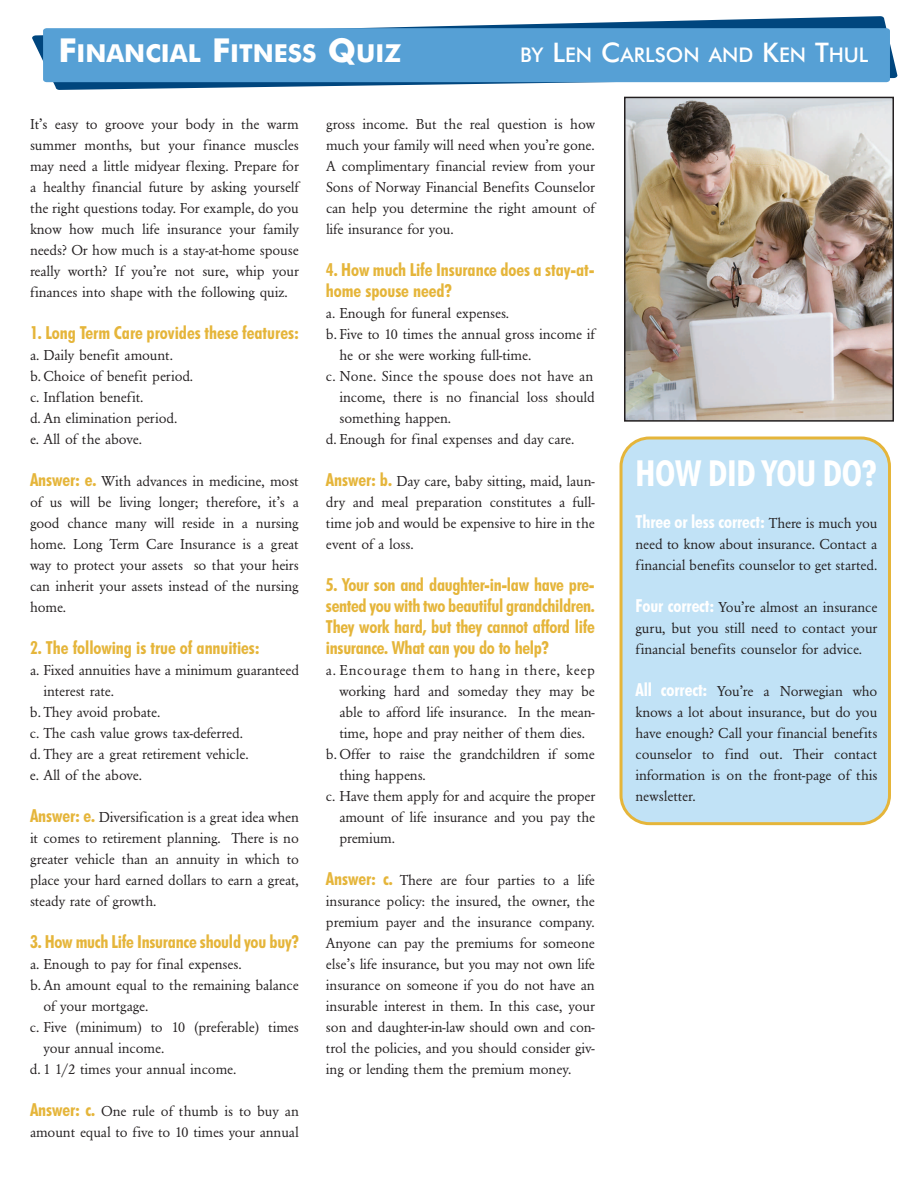
<style>
.page{position:relative;width:918px;height:1188px;background:#fff}
.page>*{position:absolute;margin:0;border:0;box-sizing:border-box;transform-origin:0 0}
.t1{font:700 condensed 36px "Futura BT";letter-spacing:-.01em;color:#fff}
.t2{font:700 24.75px "Futura BT";color:#fff}
.t3{font:500 20.25px "Futura BT";color:#fff}
.t4{font:700 condensed 18px/21px "Futura BT";letter-spacing:-.005em;color:#e5b53a}
.t5{font:700 condensed 18px "Futura BT";letter-spacing:-.005em;color:#fff}
.t6{font:15px/21px "URW Garamond T";letter-spacing:-.005em;color:#231f20;text-align:justify}
.t7{font:15px "URW Garamond T";letter-spacing:.015em;color:#231f20}
.t8{font:15px "URW Garamond T";letter-spacing:.045em;color:#231f20}
.s1{font-size:33px}
.s2{font-size:27px}
.s3{font-family:"Futura BT";font-weight:700;font-stretch:condensed;font-size:18px;color:#e5b53a}
.s4{font-family:"URW Garamond T";font-weight:400;font-stretch:normal;font-size:15px;color:#231f20}
.s5{font-family:"Futura BT";font-weight:700;font-stretch:condensed;font-size:18px;color:#fff}
</style>
<div class="page">
<div style="left:620px;top:436px;width:271px;height:389px;background:#c1e2f6"></div>
<svg style="left:32px;top:16px;width:865px;height:74px"></svg>
<div style="left:43px;top:28px;width:847px;height:54px;background:#56a0d5"></div>
<img style="left:627px;top:100px;width:264px;height:319px">
<div style="left:624px;top:97px;width:270px;height:325px;border:2px solid #231f20"></div>
<h2 class="t2" style="left:58px;top:44px;width:344px"><span class="s1">F</span>INANCIAL <span class="s1">F</span>ITNESS <span class="s1">Q</span>UIZ</h2>
<h3 class="t3" style="left:520px;top:47px;width:350px">BY <span class="s2">L</span>EN <span class="s2">C</span>ARLSON AND <span class="s2">K</span>EN <span class="s2">T</span>HUL</h3>
<p class="t6" style="left:30px;top:113px;width:270px">It’s easy to groove your body in the warm summer months, but your finance muscles may need a little midyear flexing. Prepare for a healthy financial future by asking yourself the right questions today. For example, do you know how much life insurance your family needs? Or how much is a stay-at-home spouse really worth? If you’re not sure, whip your finances into shape with the following quiz.</p>
<p class="t4" style="left:30px;top:323px;width:271px">1. Long Term Care provides these features:</p>
<p class="t6" style="left:30px;top:344px;width:165px;text-align:left">a. Daily benefit amount.<br>b. Choice of benefit period. c. Inflation benefit.<br>d. An elimination period.<br>e. All of the above.</p>
<p class="t6" style="left:30px;top:470px;width:270px"><span class="s3">Answer: e.</span> With advances in medicine, most of us will be living longer; therefore, it’s a good chance many will reside in a nursing home. Long Term Care Insurance is a great way to protect your assets so that your heirs can inherit your assets instead of the nursing home.</p>
<p class="t4" style="left:30px;top:638px;width:231px">2. The following is true of annuities:</p>
<p class="t6" style="left:30px;top:659px;width:270px">a. Fixed annuities have a minimum guaranteed</p>
<p class="t6" style="left:43px;top:680px;width:72px">interest rate.</p>
<p class="t6" style="left:30px;top:701px;width:132px">b. They avoid probate.</p>
<p class="t6" style="left:30px;top:722px;width:214px">c. The cash value grows tax-deferred.</p>
<p class="t6" style="left:30px;top:743px;width:220px">d. They are a great retirement vehicle.</p>
<p class="t6" style="left:30px;top:764px;width:114px">e. All of the above.</p>
<p class="t6" style="left:30px;top:806px;width:270px"><span class="s3">Answer: e.</span> Diversification is a great idea when it comes to retirement planning. There is no greater vehicle than an annuity in which to place your hard earned dollars to earn a great, steady rate of growth.</p>
<p class="t4" style="left:30px;top:932px;width:271px">3. How much Life Insurance should you buy?</p>
<p class="t6" style="left:30px;top:953px;width:213px">a. Enough to pay for final expenses.</p>
<p class="t6" style="left:30px;top:974px;width:270px">b. An amount equal to the remaining balance</p>
<p class="t6" style="left:44px;top:995px;width:106px">of your mortgage.</p>
<p class="t6" style="left:30px;top:1016px;width:270px">c. Five (minimum) to 10 (preferable) times</p>
<p class="t6" style="left:43px;top:1037px;width:122px">your annual income.</p>
<p class="t6" style="left:30px;top:1058px;width:208px">d. 1 1/2 times your annual income.</p>
<p class="t6" style="left:30px;top:1100px;width:270px"><span class="s3">Answer: c.</span> One rule of thumb is to buy an amount equal to five to 10 times your annual</p>
<p class="t6" style="left:326px;top:113px;width:270px">gross income. But the real question is how much your family will need when you’re gone.<br>A complimentary financial review from your Sons of Norway Financial Benefits Counselor can help you determine the right amount of life insurance for you.</p>
<p class="t4" style="left:326px;top:260px;width:270px">4. How much Life Insurance does a stay-at&shy;home spouse need?</p>
<p class="t6" style="left:326px;top:302px;width:185px">a. Enough for funeral expenses.</p>
<p class="t6" style="left:326px;top:323px;width:270px">b. Five to 10 times the annual gross income if</p>
<p class="t6" style="left:339px;top:344px;width:193px">he or she were working full-time.</p>
<p class="t7" style="left:326px;top:367px;width:269px">c. None. Since the spouse does not have an</p>
<p class="t6" style="left:339px;top:386px;width:257px">income, there is no financial loss should</p>
<p class="t6" style="left:339px;top:407px;width:113px">something happen.</p>
<p class="t6" style="left:326px;top:428px;width:250px">d. Enough for final expenses and day care.</p>
<p class="t6" style="left:326px;top:470px;width:270px"><span class="s3">Answer: b.</span> Day care, baby sitting, maid, laun&shy;dry and meal preparation constitutes a full&shy;time job and would be expensive to hire in the event of a loss.</p>
<p class="t4" style="left:326px;top:575px;width:270px;text-align:justify">5. Your son and daughter-in-law have pre&shy;sented you with two beautiful grandchildren.<br>They work hard, but they cannot afford life insurance. What can you do to help?</p>
<p class="t8" style="left:326px;top:661px;width:271px">a. Encourage them to hang in there, keep</p>
<p class="t6" style="left:339px;top:680px;width:257px">working hard and someday they may be</p>
<p class="t6" style="left:339px;top:701px;width:257px">able to afford life insurance. In the mean-</p>
<p class="t6" style="left:339px;top:722px;width:247px">time, hope and pray neither of them dies.</p>
<p class="t6" style="left:326px;top:743px;width:270px">b. Offer to raise the grandchildren if some</p>
<p class="t6" style="left:339px;top:764px;width:88px">thing happens.</p>
<p class="t6" style="left:326px;top:785px;width:271px">c. Have them apply for and acquire the proper</p>
<p class="t6" style="left:339px;top:806px;width:257px">amount of life insurance and you pay the</p>
<p class="t6" style="left:339px;top:827px;width:57px">premium.</p>
<p class="t6" style="left:326px;top:869px;width:270px"><span class="s3">Answer: c.</span> There are four parties to a life insurance policy: the insured, the owner, the premium payer and the insurance company.<br>Anyone can pay the premiums for someone else’s life insurance, but you may not own life insurance on someone if you do not have an insurable interest in them. In this case, your son and daughter-in-law should own and con&shy;trol the policies, and you should consider giv&shy;ing or lending them the premium money.</p>
<h1 class="t1" style="left:636px;top:459px;width:243px">HOW DID YOU DO?</h1>
<p class="t5" style="left:636px;top:514px;width:243px">Three or less correct: <span class="s4">There is much you</span></p>
<p class="t6" style="left:636px;top:533px;width:243px">need to know about insurance. Contact a financial benefits counselor to get started.</p>
<p class="t6" style="left:636px;top:596px;width:243px"><span class="s5">Four correct:</span> You’re almost an insurance guru, but you still need to contact your financial benefits counselor for advice.</p>
<p class="t6" style="left:635px;top:680px;width:243px"><span class="s5">All correct:</span> You’re a Norwegian who knows a lot about insurance, but do you have enough? Call your financial benefits counselor to find out. Their contact information is on the front-page of this newsletter.</p>
</div>
